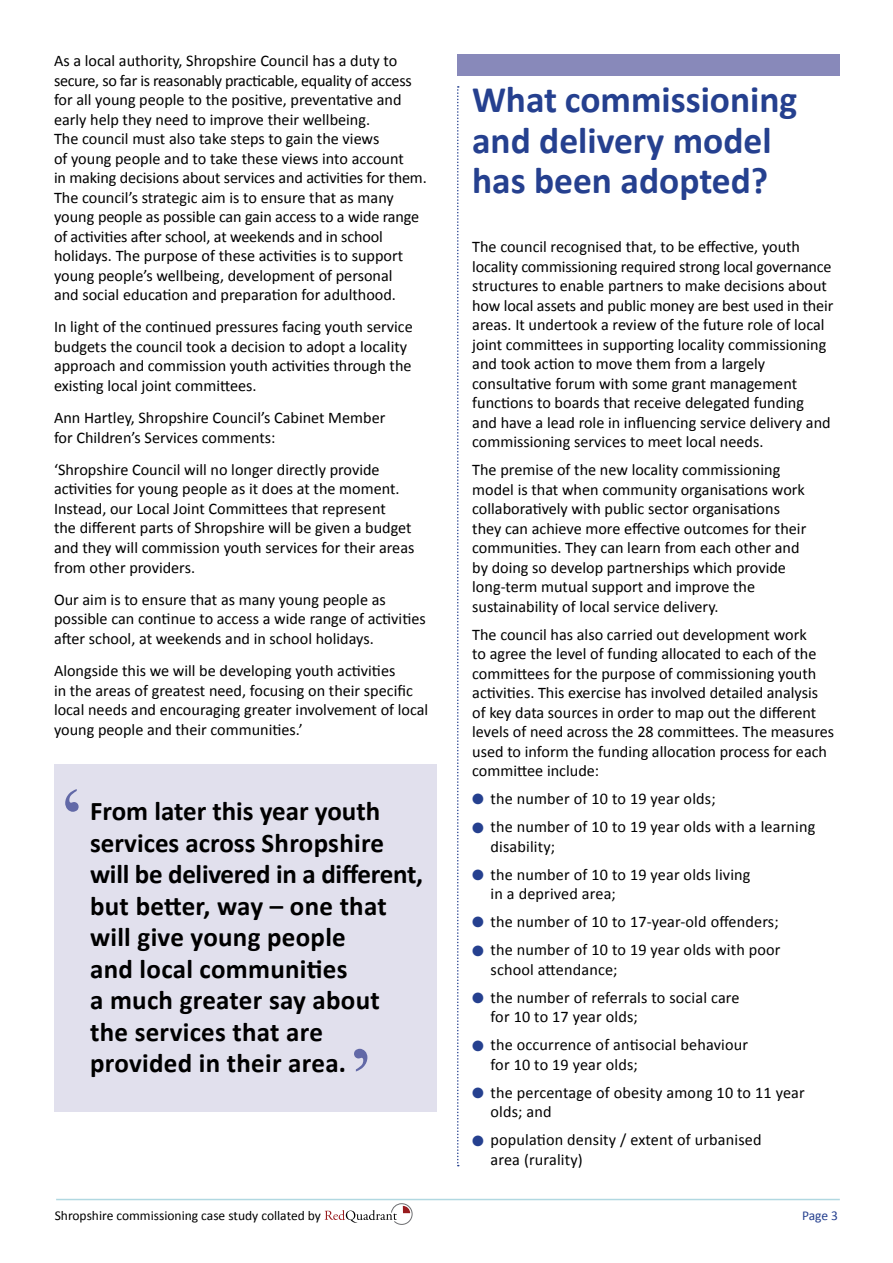
<style>
.page{position:relative;width:893px;height:1263px;background:#fff}
.page>*{position:absolute;margin:0;border:0;box-sizing:border-box;transform-origin:0 0}
.t1{font:700 37.5px/40.5px "Calibri";color:#25408f}
.t2{font:700 27px/31.5px "Calibri";letter-spacing:.01em;color:#000}
.t3{font:16.2px/19.5px "Calibri";color:#000}
.t4{font:13.5px "Calibri";color:#000}
.t5{font:13.5px "Calibri";color:#25408f}
.s1{color:#25408f}
</style>
<div class="page">
<div style="left:54px;top:764px;width:382px;height:348px;background:#e1e0ed"></div>
<div style="left:457px;top:54px;width:383px;height:21px;background:#8889ba"></div>
<svg style="left:457px;top:86px;width:2px;height:1080px"></svg>
<hr style="left:56px;top:1199px;width:784px;height:1px;background:#b1d8e1">
<svg style="left:325px;top:1203px;width:88px;height:22px"></svg>
<p class="t3" style="left:54px;top:51px;width:374px">As a local authority, Shropshire Council has a duty to secure, so far is reasonably practicable, equality of access for all young people to the positive, preventative and early help they need to improve their wellbeing.<br>The council must also take steps to gain the views<br>of young people and to take these views into account<br>in making decisions about services and activities for them.<br>The council’s strategic aim is to ensure that as many young people as possible can gain access to a wide range of activities after school, at weekends and in school holidays. The purpose of these activities is to support young people’s wellbeing, development of personal<br>and social education and preparation for adulthood.</p>
<p class="t3" style="left:54px;top:317px;width:360px">In light of the continued pressures facing youth service budgets the council took a decision to adopt a locality approach and commission youth activities through the existing local joint committees.</p>
<p class="t3" style="left:54px;top:408px;width:333px">Ann Hartley, Shropshire Council’s Cabinet Member for Children’s Services comments:</p>
<p class="t3" style="left:54px;top:460px;width:362px">‘Shropshire Council will no longer directly provide activities for young people as it does at the moment.<br>Instead, our Local Joint Committees that represent<br>the different parts of Shropshire will be given a budget and they will commission youth services for their areas from other providers.</p>
<p class="t3" style="left:54px;top:590px;width:373px">Our aim is to ensure that as many young people as possible can continue to access a wide range of activities after school, at weekends and in school holidays.</p>
<p class="t3" style="left:54px;top:661px;width:376px">Alongside this we will be developing youth activities<br>in the areas of greatest need, focusing on their specific local needs and encouraging greater involvement of local young people and their communities.’</p>
<h2 class="t2" style="left:90px;top:795px;width:335px">From later this year youth services across Shropshire will be delivered in a different, but better, way – one that will give young people<br>and local communities<br>a much greater say about the services that are provided in their area.</h2>
<h1 class="t1" style="left:472px;top:79px;width:327px">What commissioning and delivery model has been adopted?</h1>
<p class="t3" style="left:472px;top:237px;width:363px">The council recognised that, to be effective, youth locality commissioning required strong local governance structures to enable partners to make decisions about how local assets and public money are best used in their areas. It undertook a review of the future role of local joint committees in supporting locality commissioning and took action to move them from a largely consultative forum with some grant management functions to boards that receive delegated funding<br>and have a lead role in influencing service delivery and commissioning services to meet local needs.</p>
<p class="t3" style="left:472px;top:460px;width:336px">The premise of the new locality commissioning model is that when community organisations work collaboratively with public sector organisations they can achieve more effective outcomes for their communities. They can learn from each other and by doing so develop partnerships which provide long-term mutual support and improve the sustainability of local service delivery.</p>
<p class="t3" style="left:472px;top:625px;width:363px">The council has also carried out development work<br>to agree the level of funding allocated to each of the committees for the purpose of commissioning youth activities. This exercise has involved detailed analysis of key data sources in order to map out the different levels of need across the 28 committees. The measures used to inform the funding allocation process for each committee include:</p>
<p class="t3" style="left:472px;top:789px;width:245px"><span class="s1">●</span> the number of 10 to 19 year olds;</p>
<p class="t3" style="left:491px;top:817px;width:326px;text-indent:-18px"><span class="s1">●</span> the number of 10 to 19 year olds with a learning disability;</p>
<p class="t3" style="left:491px;top:865px;width:262px;text-indent:-18px"><span class="s1">●</span> the number of 10 to 19 year olds living in a deprived area;</p>
<p class="t3" style="left:472px;top:912px;width:308px"><span class="s1">●</span> the number of 10 to 17-year-old offenders;</p>
<p class="t3" style="left:491px;top:940px;width:292px;text-indent:-18px"><span class="s1">●</span> the number of 10 to 19 year olds with poor school attendance;</p>
<p class="t3" style="left:491px;top:988px;width:251px;text-indent:-18px"><span class="s1">●</span> the number of referrals to social care for 10 to 17 year olds;</p>
<p class="t3" style="left:491px;top:1035px;width:259px;text-indent:-18px"><span class="s1">●</span> the occurrence of antisocial behaviour for 10 to 19 year olds;</p>
<p class="t3" style="left:491px;top:1083px;width:316px;text-indent:-18px"><span class="s1">●</span> the percentage of obesity among 10 to 11 year olds; and</p>
<p class="t3" style="left:491px;top:1130px;width:273px;text-indent:-18px"><span class="s1">●</span> population density / extent of urbanised area (rurality)</p>
<p class="t4" style="left:55px;top:1207px;width:268px">Shropshire commissioning case study collated by</p>
<p class="t5" style="left:802px;top:1207px;width:38px">Page 3</p>
</div>
